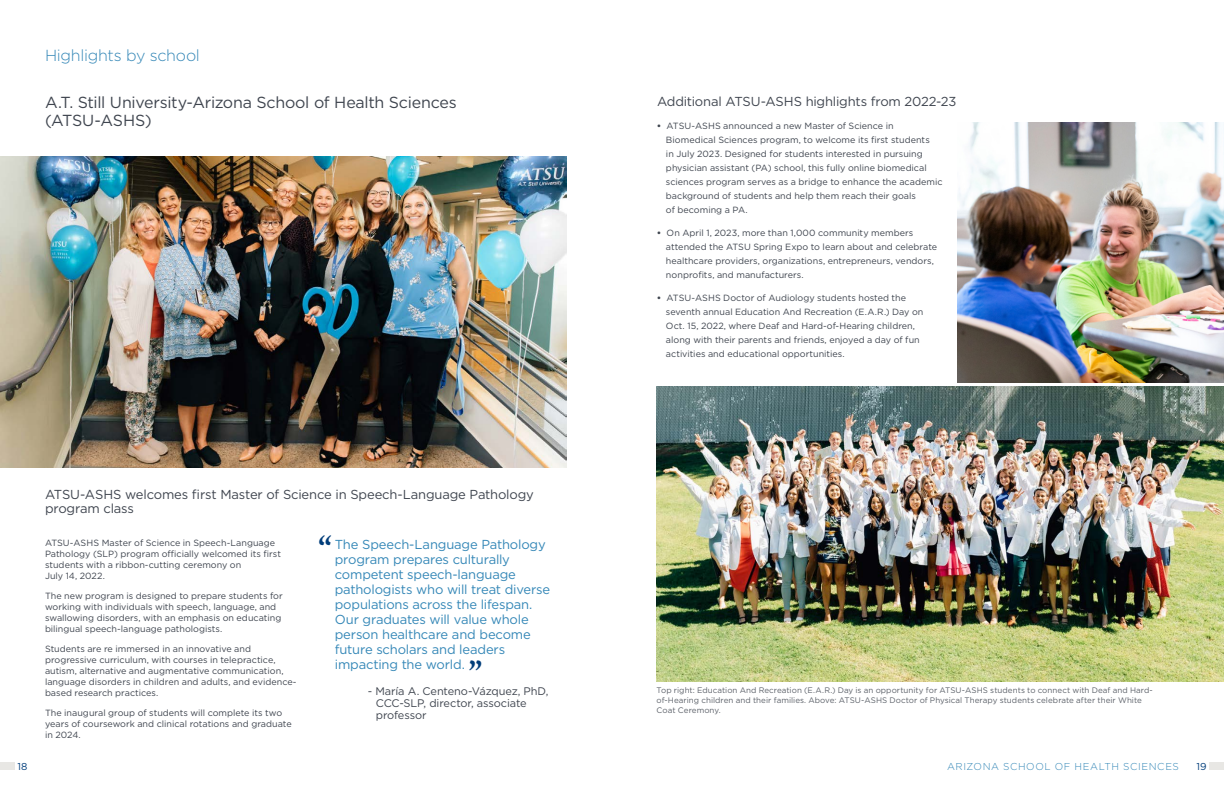
<style>
.page{position:relative;width:1224px;height:792px;background:#fff}
.page>*{position:absolute;margin:0;border:0;box-sizing:border-box;transform-origin:0 0}
.t1{font:700 extra-condensed 36px "Meno Display";color:#003d7a}
.t2{font:16px/18px "Gotham";letter-spacing:-.015em;color:#3f454f}
.t3{font:300 16px "Gotham";letter-spacing:-.015em;color:#3487b7}
.t4{font:13px/15px "Gotham";letter-spacing:-.015em;color:#3487b7}
.t5{font:13px/14px "Gotham";letter-spacing:-.01em;color:#3f454f}
.t6{font:11px/12px "Gotham";letter-spacing:-.01em;color:#3f454f}
.t7{font:300 10px "Gotham";letter-spacing:.06em;color:#3487b7}
.t8{font:10px "Gotham";color:#003d7a}
.t9{font:9px/14px "Gotham";color:#3f454f}
.t10{font:8px/10px "Gotham";letter-spacing:.005em;color:#5c6169}
.s1{font-weight:700}
</style>
<div class="page">
<div style="left:0;top:763px;width:15px;height:7px;background:#e8e7e4"></div>
<div style="left:1209px;top:763px;width:15px;height:7px;background:#e8e7e4"></div>
<img style="left:0;top:156px;width:567px;height:311px">
<img style="left:657px;top:386px;width:567px;height:296px">
<img style="left:958px;top:123px;width:266px;height:259px">
<h2 class="t3" style="left:45px;top:45px;width:156px">Highlights by school</h2>
<h2 class="t2" style="left:45px;top:93px;width:413px">A.T. Still University-Arizona School of Health Sciences (ATSU-ASHS)</h2>
<h3 class="t5" style="left:45px;top:488px;width:490px">ATSU-ASHS welcomes first Master of Science in Speech-Language Pathology program class</h3>
<p class="t9" style="left:45px;top:537px;width:237px;line-height:11px">ATSU-ASHS Master of Science in Speech-Language Pathology (SLP) program officially welcomed its first students with a ribbon-cutting ceremony on<br>July 14, 2022.</p>
<p class="t9" style="left:45px;top:590px;width:239px;line-height:11px">The new program is designed to prepare students for working with individuals with speech, language, and swallowing disorders, with an emphasis on educating bilingual speech-language pathologists.</p>
<p class="t9" style="left:45px;top:643px;width:253px;line-height:11px">Students are re immersed in an innovative and progressive curriculum, with courses in telepractice, autism, alternative and augmentative communication, language disorders in children and adults, and evidence&shy;based research practices.</p>
<p class="t9" style="left:45px;top:707px;width:248px;line-height:11px">The inaugural group of students will complete its two years of coursework and clinical rotations and graduate in 2024.</p>
<h1 class="t1" style="left:318px;top:527px;width:16px">“</h1>
<p class="t4" style="left:335px;top:537px;width:217px">The Speech-Language Pathology program prepares culturally competent speech-language pathologists who will treat diverse populations across the lifespan.<br>Our graduates will value whole person healthcare and become future scholars and leaders impacting the world.</p>
<p class="t6" style="left:376px;top:685px;width:174px;text-indent:-8px">- María A. Centeno-Vázquez, PhD,<br>CCC-SLP, director, associate professor</p>
<h1 class="t1" style="left:469px;top:651px;width:16px">”</h1>
<h3 class="t5" style="left:657px;top:95px;width:301px">Additional ATSU-ASHS highlights from 2022-23</h3>
<p class="t9" style="left:666px;top:119px;width:278px;text-indent:-9px"><span class="s1">•</span> ATSU-ASHS announced a new Master of Science in Biomedical Sciences program, to welcome its first students<br>in July 2023. Designed for students interested in pursuing physician assistant (PA) school, this fully online biomedical sciences program serves as a bridge to enhance the academic background of students and help them reach their goals<br>of becoming a PA.</p>
<p class="t9" style="left:666px;top:226px;width:273px;text-indent:-9px"><span class="s1">•</span> On April 1, 2023, more than 1,000 community members attended the ATSU Spring Expo to learn about and celebrate healthcare providers, organizations, entrepreneurs, vendors, nonprofits, and manufacturers.</p>
<p class="t9" style="left:666px;top:291px;width:259px;text-indent:-9px"><span class="s1">•</span> ATSU-ASHS Doctor of Audiology students hosted the seventh annual Education And Recreation (E.A.R.) Day on Oct. 15, 2022, where Deaf and Hard-of-Hearing children, along with their parents and friends, enjoyed a day of fun activities and educational opportunities.</p>
<p class="t10" style="left:657px;top:685px;width:498px">Top right: Education And Recreation (E.A.R.) Day is an opportunity for ATSU-ASHS students to connect with Deaf and Hard&shy;of-Hearing children and their families. Above: ATSU-ASHS Doctor of Physical Therapy students celebrate after their White<br>Coat Ceremony.</p>
<p class="t8" style="left:17px;top:760px;width:11px">18</p>
<p class="t7" style="left:947px;top:760px;width:233px">ARIZONA SCHOOL OF HEALTH SCIENCES</p>
<p class="t8" style="left:1197px;top:760px;width:12px">19</p>
</div>
